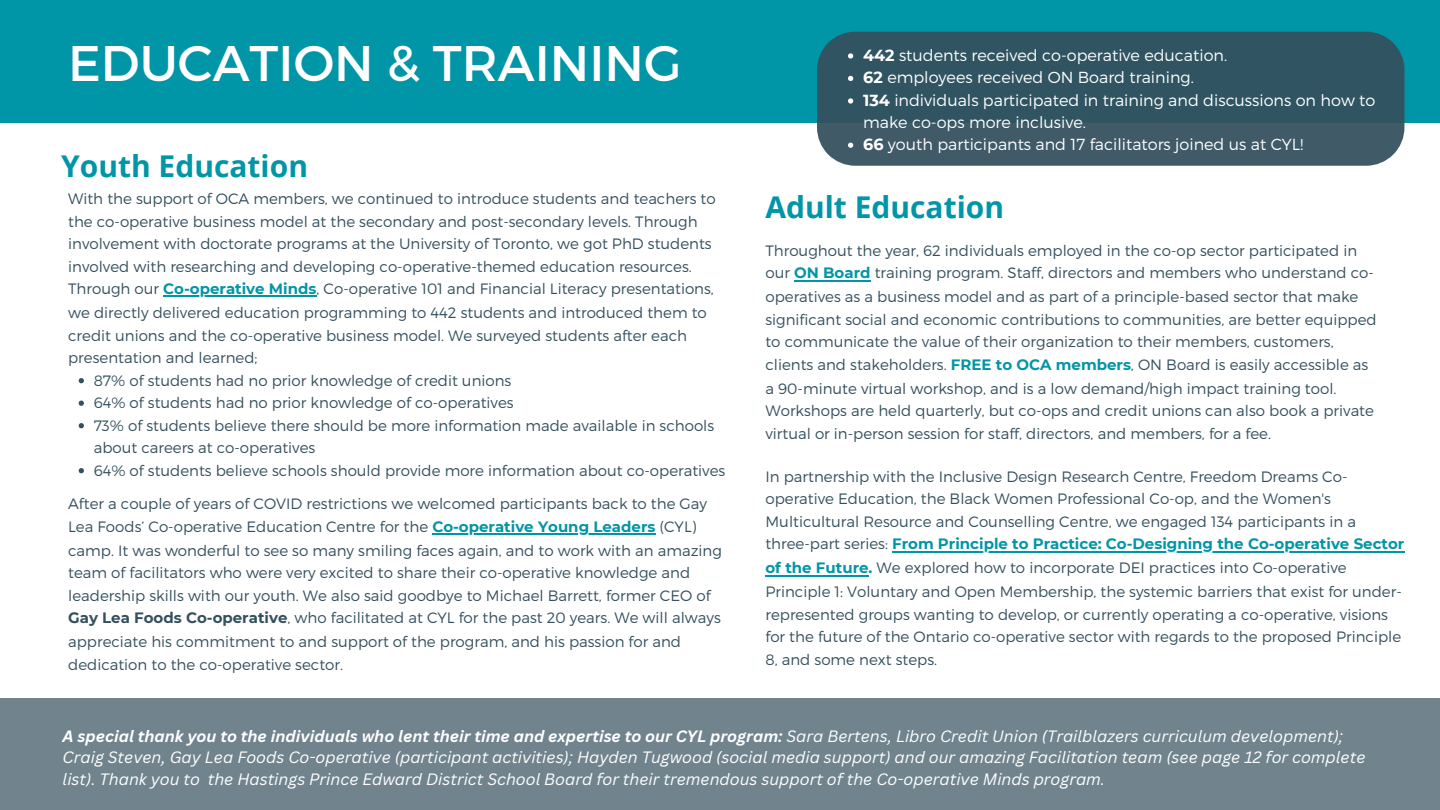
<style>
.page{position:relative;width:1440px;height:810px;background:#0096a7}
.page>*{position:absolute;margin:0;border:0;box-sizing:border-box;transform-origin:0 0}
.t1{font:50px "Montserrat";color:#fff}
.t2{font:700 30px "Open Sans";color:#0096a7}
.t3{font:italic 16px/21.8px "Canva Sans";color:#fff}
.t4{font:300 16px/22.5px "Montserrat";color:#fff}
.t5{font:300 15px/22.5px "Montserrat";color:#34505e}
.s1{font-weight:700;color:#0096a7}
.s2{font-weight:700}
</style>
<div class="page">
<div style="left:0;top:124px;width:1440px;height:686px;background:#fff"></div>
<svg style="left:817px;top:32px;width:587px;height:134px;background:#365865"></svg>
<hr style="left:794px;top:280px;width:77px;height:1px;background:#0096a7">
<hr style="left:892px;top:551px;width:512px;height:1px;background:#0096a7">
<hr style="left:765px;top:575px;width:104px;height:1px;background:#0096a7">
<svg style="left:79px;top:378px;width:5px;height:5px"></svg>
<svg style="left:79px;top:401px;width:5px;height:5px"></svg>
<svg style="left:79px;top:423px;width:5px;height:5px"></svg>
<svg style="left:79px;top:468px;width:5px;height:5px"></svg>
<hr style="left:163px;top:296px;width:154px;height:1px;background:#0096a7">
<hr style="left:432px;top:533px;width:223px;height:2px;background:#0096a7">
<svg style="left:848px;top:53px;width:5px;height:6px"></svg>
<svg style="left:848px;top:76px;width:5px;height:5px"></svg>
<svg style="left:848px;top:98px;width:5px;height:6px"></svg>
<svg style="left:848px;top:143px;width:5px;height:5px"></svg>
<div style="left:0;top:698px;width:1440px;height:112px;background:#71848e"></div>
<p class="t1" style="left:68px;top:31px;width:615px">EDUCATION &amp; TRAINING</p>
<p class="t2" style="left:61px;top:145px;width:248px">Youth Education</p>
<p class="t5" style="left:68px;top:187px;width:649px">With the support of OCA members, we continued to introduce students and teachers to the co-operative business model at the secondary and post-secondary levels. Through involvement with doctorate programs at the University of Toronto, we got PhD students involved with researching and developing co-operative-themed education resources.<br>Through our <span class="s1">Co-operative Minds</span>, Co-operative 101 and Financial Literacy presentations,</p>
<p class="t5" style="left:68px;top:301px;width:640px">we directly delivered education programming to 442 students and introduced them to credit unions and the co-operative business model. We surveyed students after each presentation and learned;</p>
<p class="t5" style="left:94px;top:368px;width:419px">87% of students had no prior knowledge of credit unions</p>
<p class="t5" style="left:94px;top:391px;width:422px">64% of students had no prior knowledge of co-operatives</p>
<p class="t5" style="left:94px;top:413px;width:622px">73% of students believe there should be more information made available in schools about careers at co-operatives</p>
<p class="t5" style="left:94px;top:458px;width:633px">64% of students believe schools should provide more information about co-operatives</p>
<p class="t5" style="left:68px;top:492px;width:640px">After a couple of years of COVID restrictions we welcomed participants back to the Gay<br>Lea Foods’ Co-operative Education Centre for the <span class="s1">Co-operative Young Leaders</span> (CYL)</p>
<p class="t5" style="left:68px;top:538px;width:655px">camp. It was wonderful to see so many smiling faces again, and to work with an amazing team of facilitators who were very excited to share their co-operative knowledge and leadership skills with our youth. We also said goodbye to Michael Barrett, former CEO of <span class="s2">Gay Lea Foods Co-operative</span>, who facilitated at CYL for the past 20 years. We will always</p>
<p class="t5" style="left:68px;top:630px;width:614px">appreciate his commitment to and support of the program, and his passion for and dedication to the co-operative sector.</p>
<p class="t4" style="left:863px;top:43px;width:366px"><span class="s2">442</span> students received co-operative education.</p>
<p class="t4" style="left:863px;top:66px;width:332px"><span class="s2">62</span> employees received ON Board training.</p>
<p class="t4" style="left:863px;top:88px;width:514px"><span class="s2">134</span> individuals participated in training and discussions on how to make co-ops more inclusive.</p>
<p class="t4" style="left:863px;top:132px;width:442px"><span class="s2">66</span> youth participants and 17 facilitators joined us at CYL!</p>
<p class="t2" style="left:765px;top:186px;width:240px">Adult Education</p>
<p class="t5" style="left:765px;top:239px;width:610px">Throughout the year, 62 individuals employed in the co-op sector participated in our <span class="s1">ON Board</span> training program. Staff, directors and members who understand co-</p>
<p class="t5" style="left:765px;top:285px;width:613px">operatives as a business model and as part of a principle-based sector that make significant social and economic contributions to communities, are better equipped to communicate the value of their organization to their members, customers, clients and stakeholders. <span class="s1">FREE to OCA members</span>, ON Board is easily accessible as</p>
<p class="t5" style="left:765px;top:377px;width:610px">a 90-minute virtual workshop, and is a low demand/high impact training tool.<br>Workshops are held quarterly, but co-ops and credit unions can also book a private virtual or in-person session for staff, directors, and members, for a fee.</p>
<p class="t5" style="left:765px;top:465px;width:640px">In partnership with the Inclusive Design Research Centre, Freedom Dreams Co&shy;operative Education, the Black Women Professional Co-op, and the Women's Multicultural Resource and Counselling Centre, we engaged 134 participants in a three-part series: <span class="s1">From Principle to Practice: Co-Designing the Co-operative Sector</span></p>
<p class="t5" style="left:765px;top:555px;width:638px;line-height:24px"><span class="s1">of the Future.</span> We explored how to incorporate DEI practices into Co-operative<br>Principle 1: Voluntary and Open Membership, the systemic barriers that exist for under-</p>
<p class="t5" style="left:765px;top:603px;width:637px">represented groups wanting to develop, or currently operating a co-operative, visions for the future of the Ontario co-operative sector with regards to the proposed Principle<br>8, and some next steps.</p>
<p class="t3" style="left:63px;top:725px;width:1304px"><span class="s2">A special thank you to the individuals who lent their time and expertise to our CYL program:</span> Sara Bertens, Libro Credit Union (Trailblazers curriculum development);<br>Craig Steven, Gay Lea Foods Co-operative (participant activities); Hayden Tugwood (social media support) and our amazing Facilitation team (see page 12 for complete list). Thank you to the Hastings Prince Edward District School Board for their tremendous support of the Co-operative Minds program.</p>
</div>
